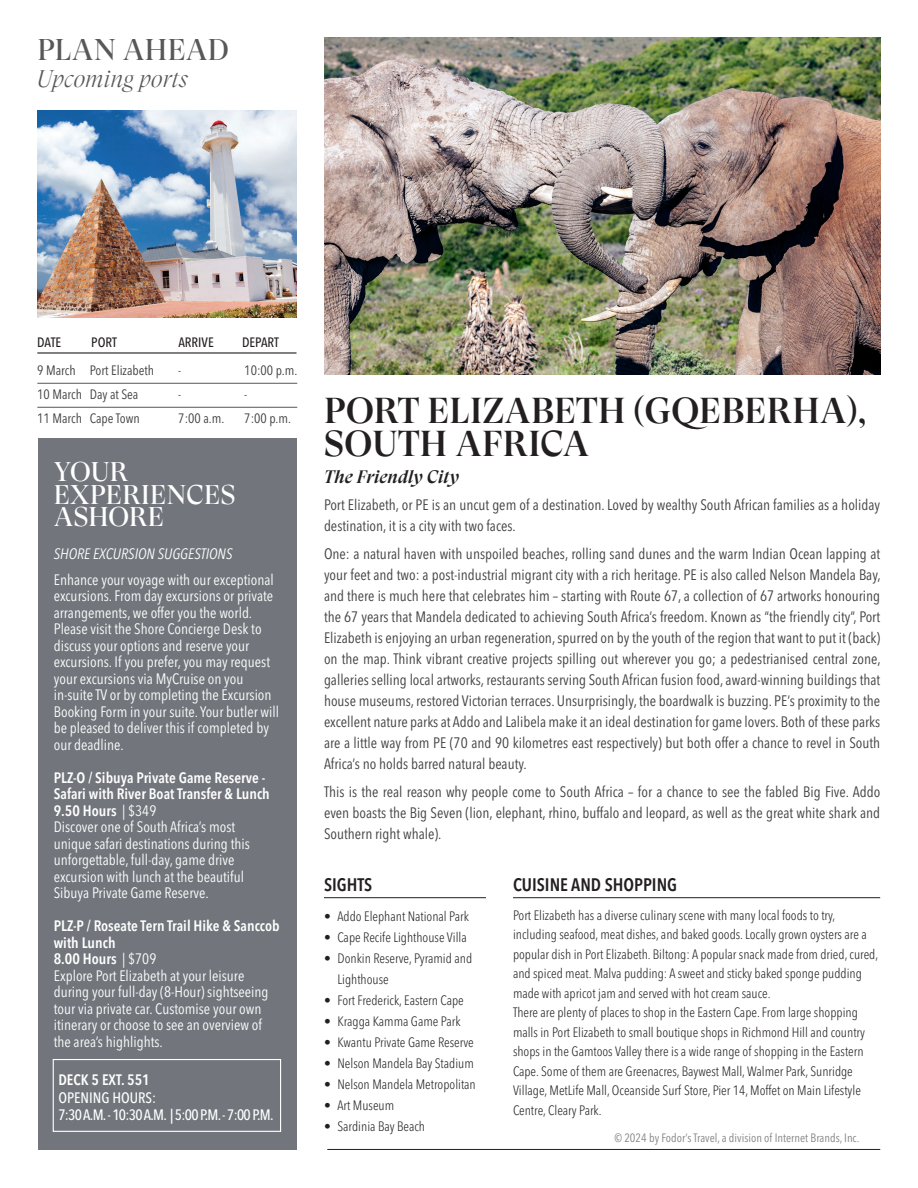
<style>
.page{position:relative;width:918px;height:1188px;background:#fff}
.page>*{position:absolute;margin:0;border:0;box-sizing:border-box;transform-origin:0 0}
.t1{font:500 36px "GT Super Display";letter-spacing:.01em;color:#231f20}
.t2{font:30px "GT Super Display";letter-spacing:.01em;color:#57585a}
.t3{font:27px/22.5px "GT Super Display";letter-spacing:.01em;color:#fff}
.t4{font:italic 300 24px "GT Super Display";color:#57585a}
.t5{font:600 condensed 18px "Avenir Next LT Pro";color:#231f20}
.t6{font:italic 500 18px "GT Super Display";color:#231f20}
.t7{font:condensed 15px/21px "Avenir Next LT Pro";color:#3e3e3f;text-align:justify}
.t8{font:condensed 15px/16.5px "Avenir Next LT Pro";color:#fff}
.t9{font:600 condensed 15px/16.5px "Avenir Next LT Pro";color:#fff}
.t10{font:500 condensed 15px "Avenir Next LT Pro";color:#fff}
.t11{font:italic condensed 15px "Avenir Next LT Pro";color:#fff}
.t12{font:300 condensed 13.5px/21px "Avenir Next LT Pro";color:#231f20}
.t13{font:condensed 13.5px "Avenir Next LT Pro";color:#3e3e3f}
.t14{font:500 condensed 13.5px "Avenir Next LT Pro";color:#231f20}
.t15{font:condensed 12px "Avenir Next LT Pro";color:#808285}
.s1{font-weight:400}
</style>
<div class="page">
<hr style="left:324px;top:897px;width:162px;height:1px;background:#231f20">
<hr style="left:513px;top:897px;width:367px;height:1px;background:#231f20">
<img style="left:38px;top:111px;width:259px;height:207px">
<div style="left:38px;top:438px;width:259px;height:712px;background:#72767c"></div>
<div style="left:53px;top:1059px;width:228px;height:73px;border:1px solid #fff"></div>
<hr style="left:37px;top:383px;width:260px;height:1px;background:#57585a">
<hr style="left:37px;top:407px;width:260px;height:1px;background:#57585a">
<hr style="left:37px;top:352px;width:260px;height:2px;background:#231f20">
<hr style="left:327px;top:1149px;width:553px;height:1px;background:#231f20">
<img style="left:324px;top:38px;width:556px;height:337px">
<p class="t2" style="left:37px;top:34px;width:193px">PLAN AHEAD</p>
<p class="t4" style="left:37px;top:66px;width:152px">Upcoming ports</p>
<p class="t14" style="left:37px;top:334px;width:26px">DATE</p>
<p class="t14" style="left:91px;top:334px;width:27px">PORT</p>
<p class="t14" style="left:178px;top:334px;width:37px">ARRIVE</p>
<p class="t14" style="left:242px;top:334px;width:39px">DEPART</p>
<p class="t13" style="left:37px;top:362px;width:118px">9 March Port Elizabeth</p>
<p class="t13" style="left:178px;top:362px;width:5px">-</p>
<p class="t13" style="left:244px;top:362px;width:54px">10:00 p.m.</p>
<p class="t13" style="left:37px;top:386px;width:103px">10 March Day at Sea</p>
<p class="t13" style="left:178px;top:386px;width:5px">-</p>
<p class="t13" style="left:244px;top:386px;width:5px">-</p>
<p class="t13" style="left:37px;top:410px;width:104px">11 March Cape Town</p>
<p class="t13" style="left:178px;top:410px;width:47px">7:00 a.m.</p>
<p class="t13" style="left:244px;top:410px;width:48px">7:00 p.m.</p>
<p class="t3" style="left:54px;top:462px;width:76px">YOUR</p>
<p class="t3" style="left:54px;top:484px;width:183px">EXPERIENCES<br>ASHORE</p>
<p class="t11" style="left:54px;top:545px;width:180px">SHORE EXCURSION SUGGESTIONS</p>
<p class="t8" style="left:54px;top:571px;width:227px">Enhance your voyage with our exceptional excursions. From day excursions or private arrangements, we offer you the world.<br>Please visit the Shore Concierge Desk to discuss your options and reserve your excursions. If you prefer, you may request your excursions via MyCruise on you in-suite TV or by completing the Excursion Booking Form in your suite. Your butler will be pleased to deliver this if completed by our deadline.</p>
<p class="t9" style="left:54px;top:769px;width:218px">PLZ-O / Sibuya Private Game Reserve -<br>Safari with River Boat Transfer &amp; Lunch</p>
<p class="t9" style="left:54px;top:802px;width:104px">9.50 Hours <span class="s1">| $349</span></p>
<p class="t8" style="left:54px;top:819px;width:198px">Discover one of South Africa’s most unique safari destinations during this unforgettable, full-day, game drive excursion with lunch at the beautiful Sibuya Private Game Reserve.</p>
<p class="t9" style="left:54px;top:918px;width:227px">PLZ-P / Roseate Tern Trail Hike &amp; Sanccob with Lunch</p>
<p class="t9" style="left:54px;top:951px;width:104px">8.00 Hours <span class="s1">| $709</span></p>
<p class="t8" style="left:54px;top:967px;width:216px">Explore Port Elizabeth at your leisure during your full-day (8-Hour) sightseeing tour via private car. Customise your own</p>
<p class="t8" style="left:54px;top:1017px;width:210px">itinerary or choose to see an overview of the area’s highlights.</p>
<p class="t9" style="left:58px;top:1071px;width:93px">DECK 5 EXT. 551</p>
<p class="t10" style="left:58px;top:1088px;width:99px">OPENING HOURS:</p>
<p class="t10" style="left:58px;top:1106px;width:217px">7:30 A.M. - 10:30 A.M. | 5:00 P.M. - 7:00 P.M.</p>
<p class="t1" style="left:324px;top:391px;width:544px">PORT ELIZABETH (GQEBERHA),</p>
<p class="t1" style="left:324px;top:424px;width:266px">SOUTH AFRICA</p>
<p class="t6" style="left:324px;top:467px;width:137px">The Friendly City</p>
<p class="t7" style="left:324px;top:495px;width:558px">Port Elizabeth, or PE is an uncut gem of a destination. Loved by wealthy South African families as a holiday destination, it is a city with two faces.</p>
<p class="t7" style="left:324px;top:543px;width:558px">One: a natural haven with unspoiled beaches, rolling sand dunes and the warm Indian Ocean lapping at your feet and two: a post-industrial migrant city with a rich heritage. PE is also called Nelson Mandela Bay, and there is much here that celebrates him – starting with Route 67, a collection of 67 artworks honouring the 67 years that Mandela dedicated to achieving South Africa’s freedom. Known as “the friendly city”, Port Elizabeth is enjoying an urban regeneration, spurred on by the youth of the region that want to put it (back) on the map. Think vibrant creative projects spilling out wherever you go; a pedestrianised central zone, galleries selling local artworks, restaurants serving South African fusion food, award-winning buildings that house museums, restored Victorian terraces. Unsurprisingly, the boardwalk is buzzing. PE’s proximity to the excellent nature parks at Addo and Lalibela make it an ideal destination for game lovers. Both of these parks are a little way from PE (70 and 90 kilometres east respectively) but both offer a chance to revel in South Africa’s no holds barred natural beauty.</p>
<p class="t7" style="left:324px;top:781px;width:558px">This is the real reason why people come to South Africa – for a chance to see the fabled Big Five. Addo even boasts the Big Seven (lion, elephant, rhino, buffalo and leopard, as well as the great white shark and Southern right whale).</p>
<p class="t5" style="left:324px;top:874px;width:50px">SIGHTS</p>
<p class="t12" style="left:324px;top:906px;width:147px">• Addo Elephant National Park</p>
<p class="t12" style="left:324px;top:927px;width:144px">• Cape Recife Lighthouse Villa</p>
<p class="t12" style="left:338px;top:948px;width:136px;text-indent:-14px">• Donkin Reserve, Pyramid and<br>Lighthouse</p>
<p class="t12" style="left:324px;top:990px;width:141px">• Fort Frederick, Eastern Cape</p>
<p class="t12" style="left:324px;top:1011px;width:138px">• Kragga Kamma Game Park</p>
<p class="t12" style="left:324px;top:1032px;width:151px">• Kwantu Private Game Reserve</p>
<p class="t12" style="left:324px;top:1053px;width:151px">• Nelson Mandela Bay Stadium</p>
<p class="t12" style="left:324px;top:1074px;width:153px">• Nelson Mandela Metropolitan</p>
<p class="t12" style="left:324px;top:1095px;width:72px">• Art Museum</p>
<p class="t12" style="left:324px;top:1116px;width:103px">• Sardinia Bay Beach</p>
<p class="t5" style="left:513px;top:874px;width:166px">CUISINE AND SHOPPING</p>
<p class="t12" style="left:513px;top:904px;width:324px">Port Elizabeth has a diverse culinary scene with many local foods to try,</p>
<p class="t12" style="left:513px;top:924px;width:355px">including seafood, meat dishes, and baked goods. Locally grown oysters are a</p>
<p class="t12" style="left:513px;top:943px;width:367px">popular dish in Port Elizabeth. Biltong: A popular snack made from dried, cured,</p>
<p class="t12" style="left:513px;top:963px;width:350px">and spiced meat. Malva pudding: A sweet and sticky baked sponge pudding</p>
<p class="t12" style="left:513px;top:982px;width:259px">made with apricot jam and served with hot cream sauce.</p>
<p class="t12" style="left:513px;top:1002px;width:346px">There are plenty of places to shop in the Eastern Cape. From large shopping</p>
<p class="t12" style="left:513px;top:1021px;width:354px">malls in Port Elizabeth to small boutique shops in Richmond Hill and country</p>
<p class="t12" style="left:513px;top:1041px;width:352px">shops in the Gamtoos Valley there is a wide range of shopping in the Eastern</p>
<p class="t12" style="left:513px;top:1060px;width:341px">Cape. Some of them are Greenacres, Baywest Mall, Walmer Park, Sunridge</p>
<p class="t12" style="left:513px;top:1080px;width:349px">Village, MetLife Mall, Oceanside Surf Store, Pier 14, Moffet on Main Lifestyle</p>
<p class="t12" style="left:513px;top:1099px;width:90px">Centre, Cleary Park.</p>
<p class="t15" style="left:614px;top:1130px;width:246px">© 2024 by Fodor’s Travel, a division of Internet Brands, Inc.</p>
</div>
